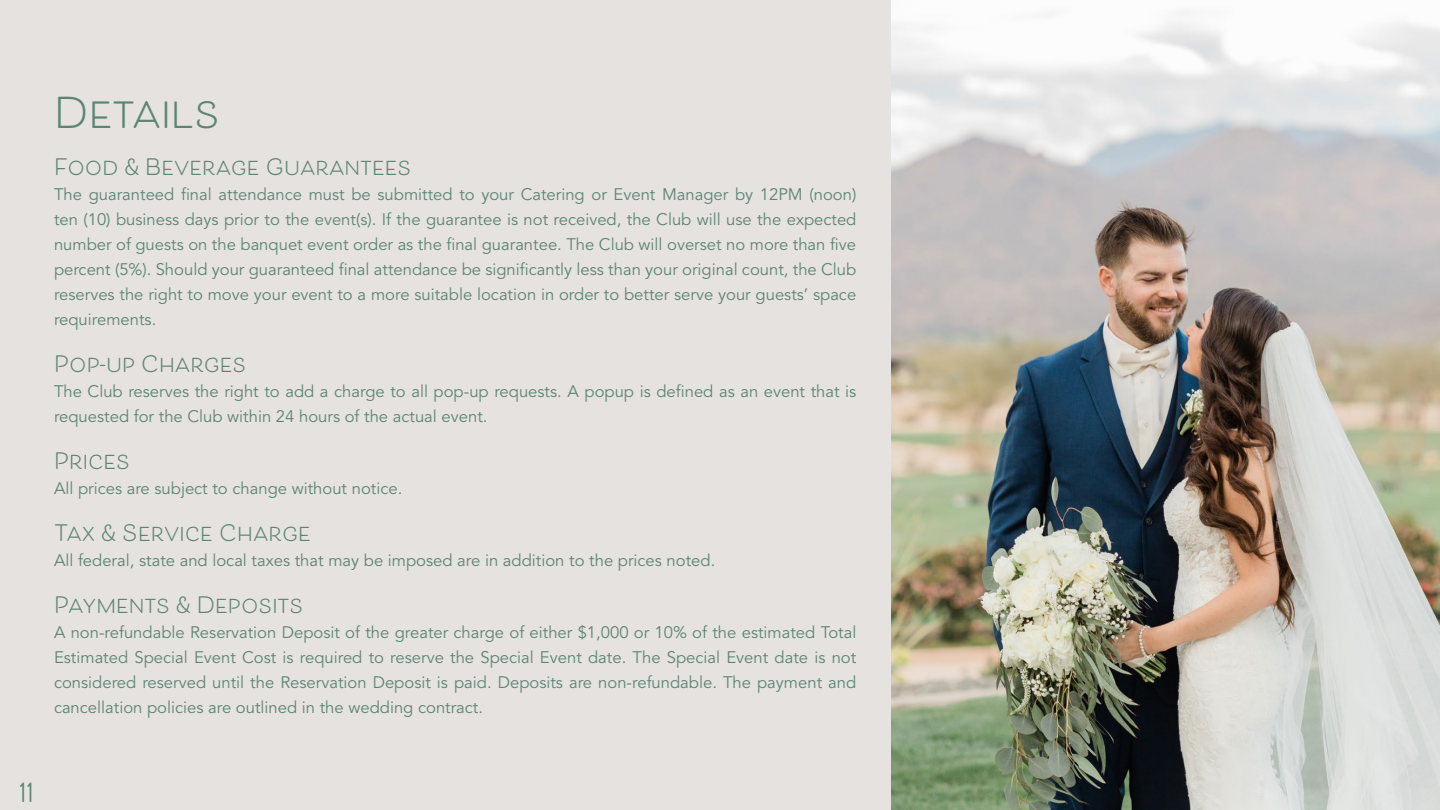
<style>
.page{position:relative;width:1440px;height:810px;background:#e6e2df}
.page>*{position:absolute;margin:0;border:0;box-sizing:border-box;transform-origin:0 0}
.t1{font:700 41.7px "Beloved Sans";color:#5c8576}
.t2{font:700 27.83px "Beloved Sans";color:#5c8576}
.t3{font:700 22.27px "Beloved Sans";color:#5c8576}
.t4{font:16.65px/25px "Avenir LT Std";color:#5c8576;text-align:justify}
</style>
<div class="page">
<img style="left:891px;top:0;width:549px;height:810px">
<h1 class="t1" style="left:54px;top:89px;width:168px">Details</h1>
<h3 class="t3" style="left:54px;top:154px;width:359px">Food &amp; Beverage Guarantees</h3>
<p class="t4" style="left:54px;top:182px;width:804px">The guaranteed final attendance must be submitted to your Catering or Event Manager by 12PM (noon) ten (10) business days prior to the event(s). If the guarantee is not received, the Club will use the expected number of guests on the banquet event order as the final guarantee. The Club will overset no more than five percent (5%). Should your guaranteed final attendance be significantly less than your original count, the Club reserves the right to move your event to a more suitable location in order to better serve your guests’ space requirements.</p>
<h3 class="t3" style="left:54px;top:351px;width:194px">Pop-up Charges</h3>
<p class="t4" style="left:54px;top:379px;width:804px">The Club reserves the right to add a charge to all pop-up requests. A popup is defined as an event that is requested for the Club within 24 hours of the actual event.</p>
<h3 class="t3" style="left:54px;top:448px;width:78px">Prices</h3>
<p class="t4" style="left:54px;top:476px;width:350px">All prices are subject to change without notice.</p>
<h3 class="t3" style="left:54px;top:520px;width:258px">Tax &amp; Service Charge</h3>
<p class="t4" style="left:54px;top:548px;width:663px">All federal, state and local taxes that may be imposed are in addition to the prices noted.</p>
<h3 class="t3" style="left:54px;top:592px;width:251px">Payments &amp; Deposits</h3>
<p class="t4" style="left:54px;top:620px;width:804px">A non-refundable Reservation Deposit of the greater charge of either $1,000 or 10% of the estimated Total Estimated Special Event Cost is required to reserve the Special Event date. The Special Event date is not considered reserved until the Reservation Deposit is paid. Deposits are non-refundable. The payment and cancellation policies are outlined in the wedding contract.</p>
<h2 class="t2" style="left:19px;top:776px;width:16px">11</h2>
</div>
